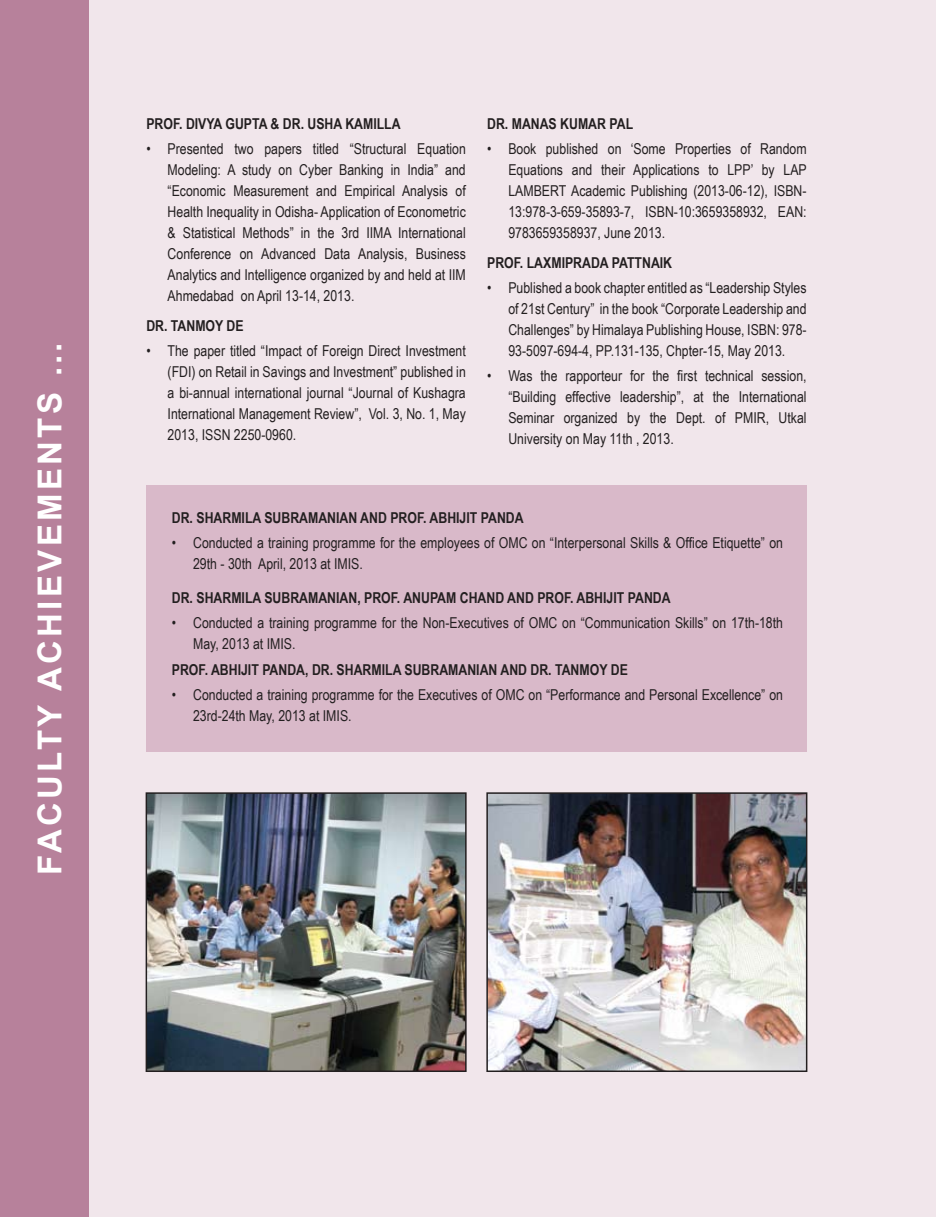
<style>
.page{position:relative;width:936px;height:1217px;background:#fff}
.page>*{position:absolute;margin:0;border:0;box-sizing:border-box;transform-origin:0 0}
.t1{font:700 33px "Arial";letter-spacing:.1em;color:#fff}
.t2{font:15px/21px "Arial Narrow";color:#231f20;text-align:justify}
.t3{font:700 15px "Arial Narrow";color:#231f20}
</style>
<div class="page">
<div style="left:0;top:0;width:935px;height:1216px;background:#f1e6eb"></div>
<div style="left:146px;top:485px;width:660px;height:266px;background:#d9b9c9"></div>
<div style="left:0;top:0;width:88px;height:1216px;background:#b7819b"></div>
<img style="left:149px;top:795px;width:314px;height:273px">
<div style="left:146px;top:792px;width:320px;height:279px;border:2px solid #231f20"></div>
<img style="left:489px;top:795px;width:315px;height:273px">
<div style="left:486px;top:792px;width:321px;height:279px;border:2px solid #231f20"></div>
<h1 class="t1" style="left:28px;top:874px;width:533px;rotate:-90deg">FACULTY ACHIEVEMENTS ...</h1>
<p class="t3" style="left:146px;top:115px;width:256px">PROF. DIVYA GUPTA &amp; DR. USHA KAMILLA</p>
<p class="t2" style="left:168px;top:138px;width:300px;text-indent:-21px">• Presented two papers titled “Structural Equation Modeling: A study on Cyber Banking in India” and “Economic Measurement and Empirical Analysis of Health Inequality in Odisha- Application of Econometric &amp; Statistical Methods” in the 3rd IIMA International Conference on Advanced Data Analysis, Business Analytics and Intelligence organized by and held at IIM Ahmedabad on April 13-14, 2013.</p>
<p class="t3" style="left:146px;top:317px;width:99px">DR. TANMOY DE</p>
<p class="t2" style="left:168px;top:340px;width:300px;text-indent:-21px">• The paper titled “Impact of Foreign Direct Investment (FDI) on Retail in Savings and Investment” published in a bi-annual international journal “Journal of Kushagra International Management Review”, Vol. 3, No. 1, May 2013, ISSN 2250-0960.</p>
<p class="t3" style="left:487px;top:115px;width:147px">DR. MANAS KUMAR PAL</p>
<p class="t2" style="left:508px;top:138px;width:300px;text-indent:-21px">• Book published on ‘Some Properties of Random Equations and their Applications to LPP’ by LAP LAMBERT Academic Publishing (2013-06-12), ISBN-13:978-3-659-35893-7, ISBN-10:3659358932, EAN:<br>9783659358937, June 2013.</p>
<p class="t3" style="left:487px;top:254px;width:186px">PROF. LAXMIPRADA PATTNAIK</p>
<p class="t2" style="left:508px;top:277px;width:300px;text-indent:-21px">• Published a book chapter entitled as “Leadership Styles of 21st Century” in the book “Corporate Leadership and Challenges” by Himalaya Publishing House, ISBN: 978- 93-5097-694-4, PP.131-135, Chpter-15, May 2013.</p>
<p class="t2" style="left:508px;top:365px;width:300px;text-indent:-21px">• Was the rapporteur for the first technical session, “Building effective leadership”, at the International Seminar organized by the Dept. of PMIR, Utkal University on May 11th , 2013.</p>
<p class="t3" style="left:172px;top:509px;width:353px">DR. SHARMILA SUBRAMANIAN AND PROF. ABHIJIT PANDA</p>
<p class="t2" style="left:193px;top:532px;width:591px;text-indent:-21px">• Conducted a training programme for the employees of OMC on “Interpersonal Skills &amp; Office Etiquette” on<br>29th - 30th April, 2013 at IMIS.</p>
<p class="t3" style="left:172px;top:589px;width:500px">DR. SHARMILA SUBRAMANIAN, PROF. ANUPAM CHAND AND PROF. ABHIJIT PANDA</p>
<p class="t2" style="left:193px;top:612px;width:591px;text-indent:-21px">• Conducted a training programme for the Non-Executives of OMC on “Communication Skills” on 17th-18th<br>May, 2013 at IMIS.</p>
<p class="t3" style="left:172px;top:660px;width:457px">PROF. ABHIJIT PANDA, DR. SHARMILA SUBRAMANIAN AND DR. TANMOY DE</p>
<p class="t2" style="left:193px;top:684px;width:591px;text-indent:-21px">• Conducted a training programme for the Executives of OMC on “Performance and Personal Excellence” on<br>23rd-24th May, 2013 at IMIS.</p>
</div>
